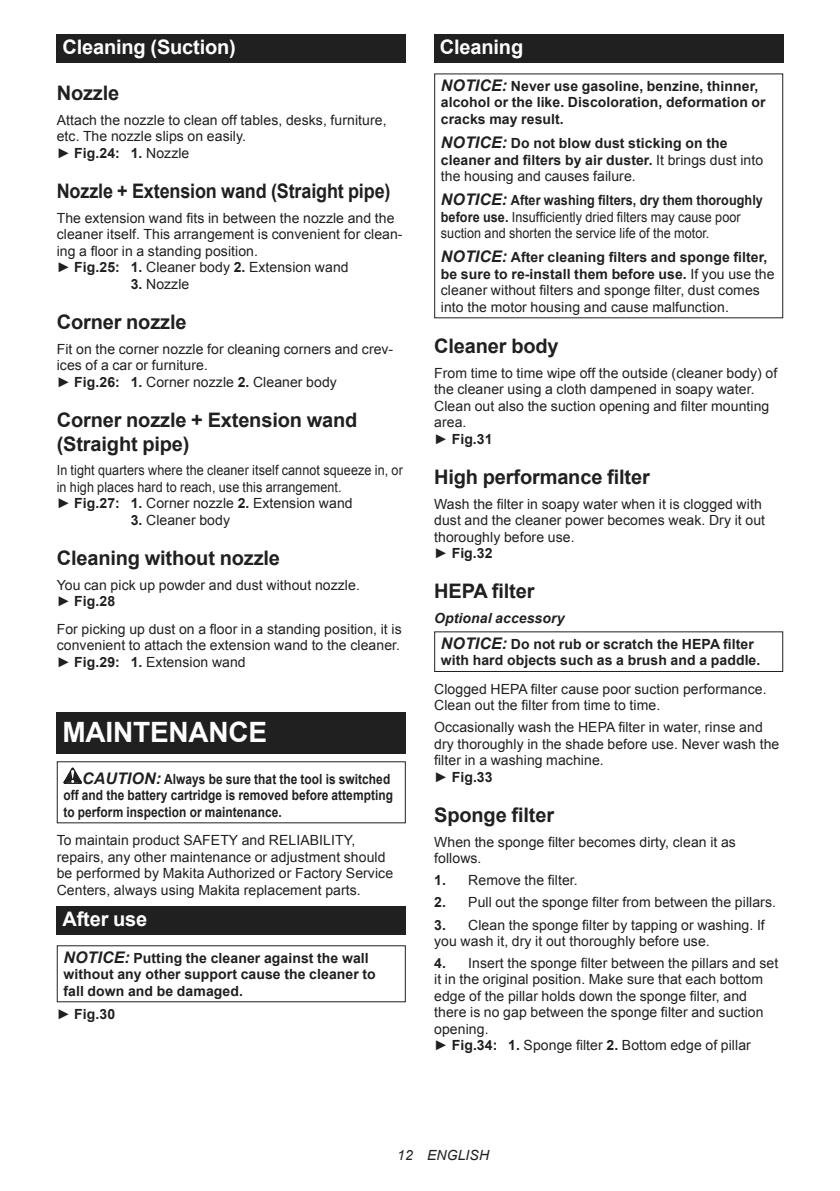
<style>
.page{position:relative;width:840px;height:1191px;background:#fff}
.page>*{position:absolute;margin:0;border:0;box-sizing:border-box;transform-origin:0 0}
.t1{font:700 28px "Arial";letter-spacing:-.01em;color:#fff}
.t2{font:700 20px/23.4px "Arial";letter-spacing:-.01em;color:#202020}
.t3{font:700 20px "Arial";letter-spacing:-.01em;color:#202020;scale:.9 1}
.t4{font:700 20px "Arial";letter-spacing:-.01em;color:#fff}
.t5{font:14px/16.4px "Arial";letter-spacing:.005em;color:#202020}
.t6{font:700 14px/16.4px "Arial";letter-spacing:.005em;color:#202020}
.t7{font:14px/16.4px "Arial";letter-spacing:.005em;color:#202020;scale:.9 1}
.t8{font:700 14px/16.4px "Arial";letter-spacing:.005em;color:#202020;scale:.85 1}
.t9{font:italic 14px "Arial";letter-spacing:.005em;color:#202020}
.s1{font-weight:700}
.s2{font-style:italic;font-size:16px}
.s3{font-weight:400}
.s4{font-weight:700;font-style:italic;font-size:16px}
.s5{font-style:italic}
</style>
<div class="page">
<div style="left:57px;top:34px;width:348px;height:29px;background:#202020"></div>
<div style="left:57px;top:712px;width:348px;height:41px;background:#202020"></div>
<svg style="left:63px;top:767px;width:19px;height:17px"></svg>
<div style="left:57px;top:906px;width:348px;height:28px;background:#202020"></div>
<div style="left:434px;top:34px;width:348px;height:29px;background:#202020"></div>
<div style="left:434px;top:631px;width:348px;height:41px;border:1px solid #202020"></div>
<h2 class="t4" style="left:62px;top:39px;width:175px">Cleaning (Suction)</h2>
<h2 class="t2" style="left:57px;top:83px;width:64px">Nozzle</h2>
<p class="t5" style="left:57px;top:113px;width:331px">Attach the nozzle to clean off tables, desks, furniture, etc. The nozzle slips on easily.<br>► <span class="s1">Fig.24: 1.</span> Nozzle</p>
<h2 class="t3" style="left:57px;top:183px;width:372px">Nozzle + Extension wand (Straight pipe)</h2>
<p class="t5" style="left:57px;top:210px;width:347px">The extension wand fits in between the nozzle and the cleaner itself. This arrangement is convenient for clean&shy;ing a floor in a standing position.<br>► <span class="s1">Fig.25: 1.</span> Cleaner body <span class="s1">2.</span> Extension wand</p>
<p class="t5" style="left:131px;top:277px;width:60px"><span class="s1">3.</span> Nozzle</p>
<h2 class="t2" style="left:57px;top:312px;width:131px">Corner nozzle</h2>
<p class="t5" style="left:57px;top:342px;width:338px">Fit on the corner nozzle for cleaning corners and crev&shy;ices of a car or furniture.<br>► <span class="s1">Fig.26: 1.</span> Corner nozzle <span class="s1">2.</span> Cleaner body</p>
<h2 class="t2" style="left:57px;top:410px;width:302px">Corner nozzle + Extension wand (Straight pipe)</h2>
<p class="t7" style="left:57px;top:463px;width:386px">In tight quarters where the cleaner itself cannot squeeze in, or in high places hard to reach, use this arrangement.<br>► <span class="s1">Fig.27: 1.</span> Corner nozzle <span class="s1">2.</span> Extension wand</p>
<p class="t5" style="left:131px;top:513px;width:101px"><span class="s1">3.</span> Cleaner body</p>
<h2 class="t2" style="left:57px;top:548px;width:225px">Cleaning without nozzle</h2>
<p class="t5" style="left:57px;top:578px;width:304px">You can pick up powder and dust without nozzle. ► <span class="s1">Fig.28</span></p>
<p class="t5" style="left:57px;top:621px;width:346px;text-align:justify">For picking up dust on a floor in a standing position, it is convenient to attach the extension wand to the cleaner. ► <span class="s1">Fig.29: 1.</span> Extension wand</p>
<h1 class="t1" style="left:62px;top:721px;width:206px">MAINTENANCE</h1>
<p class="t8" style="left:63px;top:772px;width:389px;text-indent:19px"><span class="s2">CAUTION:</span> Always be sure that the tool is switched off and the battery cartridge is removed before attempting to perform inspection or maintenance.</p>
<p class="t5" style="left:57px;top:833px;width:337px">To maintain product SAFETY and RELIABILITY, repairs, any other maintenance or adjustment should be performed by Makita Authorized or Factory Service Centers, always using Makita replacement parts.</p>
<h2 class="t4" style="left:62px;top:911px;width:86px">After use</h2>
<p class="t6" style="left:63px;top:951px;width:314px"><span class="s2">NOTICE:</span> Putting the cleaner against the wall without any other support cause the cleaner to fall down and be damaged.</p>
<p class="t6" style="left:57px;top:1006px;width:60px"><span class="s3">►</span> Fig.30</p>
<h2 class="t4" style="left:439px;top:39px;width:85px">Cleaning</h2>
<p class="t6" style="left:440px;top:79px;width:326px"><span class="s2">NOTICE:</span> Never use gasoline, benzine, thinner, alcohol or the like. Discoloration, deformation or cracks may result.</p>
<p class="t6" style="left:440px;top:136px;width:323px"><span class="s2">NOTICE:</span> Do not blow dust sticking on the cleaner and filters by air duster. <span class="s3">It brings dust into the housing and causes failure.</span></p>
<p class="t7" style="left:440px;top:192px;width:359px"><span class="s4">NOTICE:</span> <span class="s1">After washing filters, dry them thoroughly before use.</span> Insufficiently dried filters may cause poor suction and shorten the service life of the motor.</p>
<p class="t5" style="left:440px;top:250px;width:335px"><span class="s4">NOTICE:</span> <span class="s1">After cleaning filters and sponge filter, be sure to re-install them before use.</span> If you use the cleaner without filters and sponge filter, dust comes into the motor housing and cause malfunction.</p>
<h2 class="t2" style="left:434px;top:336px;width:126px">Cleaner body</h2>
<p class="t5" style="left:434px;top:366px;width:344px">From time to time wipe off the outside (cleaner body) of the cleaner using a cloth dampened in soapy water.<br>Clean out also the suction opening and filter mounting area.<br>► <span class="s1">Fig.31</span></p>
<h2 class="t2" style="left:434px;top:466px;width:217px">High performance filter</h2>
<p class="t5" style="left:434px;top:496px;width:332px">Wash the filter in soapy water when it is clogged with dust and the cleaner power becomes weak. Dry it out thoroughly before use.<br>► <span class="s1">Fig.32</span></p>
<h2 class="t2" style="left:434px;top:580px;width:102px">HEPA filter</h2>
<p class="t6" style="left:440px;top:606px;width:314px;line-height:25.6px;text-indent:-7px"><span class="s5">Optional accessory<br></span><span class="s2">NOTICE:</span> Do not rub or scratch the HEPA filter</p>
<p class="t6" style="left:440px;top:653px;width:321px">with hard objects such as a brush and a paddle.</p>
<p class="t5" style="left:434px;top:681px;width:334px">Clogged HEPA filter cause poor suction performance.<br>Clean out the filter from time to time.</p>
<p class="t5" style="left:434px;top:719px;width:346px">Occasionally wash the HEPA filter in water, rinse and dry thoroughly in the shade before use. Never wash the filter in a washing machine.<br>► <span class="s1">Fig.33</span></p>
<h2 class="t2" style="left:434px;top:804px;width:121px">Sponge filter</h2>
<p class="t5" style="left:434px;top:834px;width:303px">When the sponge filter becomes dirty, clean it as follows.</p>
<p class="t5" style="left:434px;top:872px;width:145px"><span class="s1">1.</span> Remove the filter.</p>
<p class="t5" style="left:434px;top:894px;width:343px"><span class="s1">2.</span> Pull out the sponge filter from between the pillars.</p>
<p class="t5" style="left:434px;top:916px;width:332px"><span class="s1">3.</span> Clean the sponge filter by tapping or washing. If you wash it, dry it out thoroughly before use.</p>
<p class="t5" style="left:434px;top:955px;width:345px"><span class="s1">4.</span> Insert the sponge filter between the pillars and set it in the original position. Make sure that each bottom edge of the pillar holds down the sponge filter, and there is no gap between the sponge filter and suction opening.<br>► <span class="s1">Fig.34: 1.</span> Sponge filter <span class="s1">2.</span> Bottom edge of pillar</p>
<p class="t9" style="left:397px;top:1150px;width:93px">12 ENGLISH</p>
</div>
